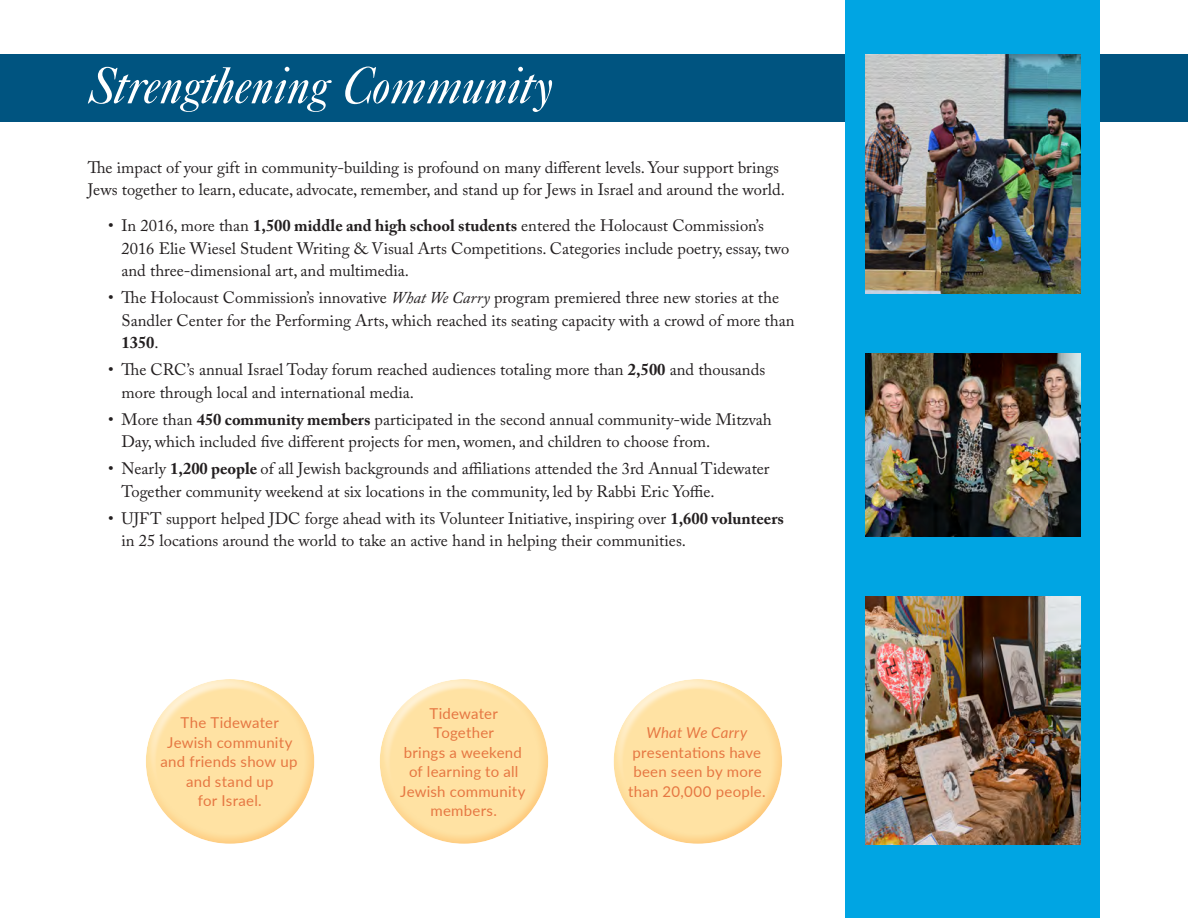
<style>
.page{position:relative;width:1188px;height:918px;background:#fff}
.page>*{position:absolute;margin:0;border:0;box-sizing:border-box;transform-origin:0 0}
.t1{font:italic 54px "Caslon No 540 D";letter-spacing:.01em;color:#fff}
.t2{font:16.5px/22.5px "Adobe Caslon Pro";color:#231f20}
.t3{font:15px/19.5px "Lato";letter-spacing:.015em;color:#e67742;text-align:center}
.t4{font:italic 15px "Lato";letter-spacing:.02em;color:#e67742}
.s1{font-weight:700}
.s2{font-style:italic}
</style>
<div class="page">
<hr style="left:0;top:54px;width:1px;height:68px;background:#005480">
<div style="left:1px;top:54px;width:1187px;height:68px;background:#005480"></div>
<div style="left:845px;top:0;width:255px;height:918px;background:#00a5e3"></div>
<img style="left:865px;top:54px;width:215px;height:240px">
<img style="left:865px;top:353px;width:215px;height:183px">
<img style="left:865px;top:596px;width:215px;height:248px">
<div style="left:144px;top:682px;width:178px;height:163px;background:#fcb354;opacity:.55"></div>
<div style="left:378px;top:682px;width:171px;height:163px;background:#fcb354;opacity:.55"></div>
<div style="left:612px;top:682px;width:174px;height:163px;background:#fcb354;opacity:.55"></div>
<p class="t1" style="left:89px;top:58px;width:465px">Strengthening Community</p>
<p class="t2" style="left:88px;top:156px;width:699px">The impact of your gift in community-building is profound on many different levels. Your support brings<br>Jews together to learn, educate, advocate, remember, and stand up for Jews in Israel and around the world.</p>
<p class="t2" style="left:122px;top:214px;width:669px;text-indent:-14px">• In 2016, more than <span class="s1">1,500 middle and high school students</span> entered the Holocaust Commission’s<br>2016 Elie Wiesel Student Writing &amp; Visual Arts Competitions. Categories include poetry, essay, two and three-dimensional art, and multimedia.</p>
<p class="t2" style="left:122px;top:286px;width:675px;text-indent:-14px">• The Holocaust Commission’s innovative <span class="s2">What We Carry</span> program premiered three new stories at the<br>Sandler Center for the Performing Arts, which reached its seating capacity with a crowd of more than<br><span class="s1">1350</span>.</p>
<p class="t2" style="left:122px;top:358px;width:645px;text-indent:-14px">• The CRC’s annual Israel Today forum reached audiences totaling more than <span class="s1">2,500</span> and thousands more through local and international media.</p>
<p class="t2" style="left:122px;top:408px;width:652px;text-indent:-14px">• More than <span class="s1">450 community members</span> participated in the second annual community-wide Mitzvah<br>Day, which included five different projects for men, women, and children to choose from.</p>
<p class="t2" style="left:122px;top:457px;width:650px;text-indent:-14px">• Nearly <span class="s1">1,200 people</span> of all Jewish backgrounds and affiliations attended the 3rd Annual Tidewater<br>Together community weekend at six locations in the community, led by Rabbi Eric Yoffie.</p>
<p class="t2" style="left:122px;top:507px;width:664px;text-indent:-14px">• UJFT support helped JDC forge ahead with its Volunteer Initiative, inspiring over <span class="s1">1,600 volunteers </span>in 25 locations around the world to take an active hand in helping their communities.</p>
<p class="t3" style="left:161px;top:713px;width:138px">The Tidewater<br>Jewish community and friends show up and stand up<br>for Israel.</p>
<p class="t3" style="left:400px;top:703px;width:127px">Tidewater<br>Together<br>brings a weekend of learning to all<br>Jewish community members.</p>
<p class="t4" style="left:647px;top:722px;width:102px">What We Carry</p>
<p class="t3" style="left:628px;top:742px;width:139px">presentations have been seen by more than 20,000 people.</p>
</div>
